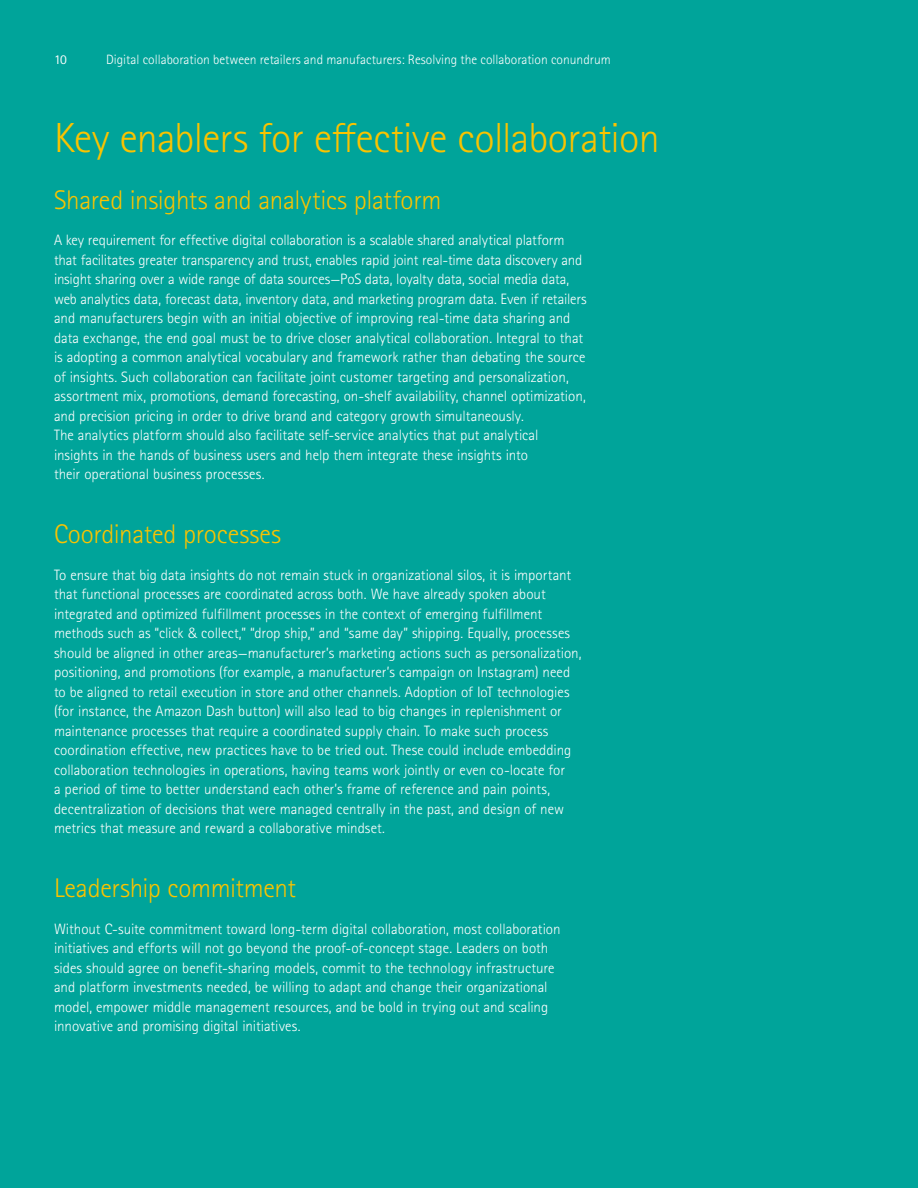
<style>
.page{position:relative;width:918px;height:1188px;background:#00a49a}
.page>*{position:absolute;margin:0;border:0;box-sizing:border-box;transform-origin:0 0}
.t1{font:300 42px "Rotis Sans Seriffor ACN";letter-spacing:-.015em;color:#fac300}
.t2{font:300 27px "Rotis Sans Seriffor ACN";letter-spacing:-.01em;color:#fac300}
.t3{font:300 15px/19.5px "Rotis Sans Seriffor ACN";color:#fff}
.t4{font:300 13.5px "Rotis Sans Seriffor ACN";color:#fff}
.t5{font:13.5px "Rotis Sans Seriffor ACN";color:#fff}
</style>
<div class="page">
<p class="t5" style="left:54px;top:52px;width:15px">10</p>
<p class="t4" style="left:106px;top:51px;width:506px">Digital collaboration between retailers and manufacturers: Resolving the collaboration conundrum</p>
<h1 class="t1" style="left:54px;top:114px;width:607px">Key enablers for effective collaboration</h1>
<h2 class="t2" style="left:54px;top:184px;width:389px">Shared insights and analytics platform</h2>
<p class="t3" style="left:54px;top:231px;width:534px">A key requirement for effective digital collaboration is a scalable shared analytical platform that facilitates greater transparency and trust, enables rapid joint real-time data discovery and insight sharing over a wide range of data sources—PoS data, loyalty data, social media data, web analytics data, forecast data, inventory data, and marketing program data. Even if retailers and manufacturers begin with an initial objective of improving real-time data sharing and data exchange, the end goal must be to drive closer analytical collaboration. Integral to that is adopting a common analytical vocabulary and framework rather than debating the source of insights. Such collaboration can facilitate joint customer targeting and personalization, assortment mix, promotions, demand forecasting, on-shelf availability, channel optimization, and precision pricing in order to drive brand and category growth simultaneously.<br>The analytics platform should also facilitate self-service analytics that put analytical<br>insights in the hands of business users and help them integrate these insights into<br>their operational business processes.</p>
<h2 class="t2" style="left:54px;top:519px;width:229px">Coordinated processes</h2>
<p class="t3" style="left:54px;top:565px;width:529px">To ensure that big data insights do not remain stuck in organizational silos, it is important that functional processes are coordinated across both. We have already spoken about integrated and optimized fulfillment processes in the context of emerging fulfillment methods such as “click &amp; collect,” “drop ship,” and “same day” shipping. Equally, processes should be aligned in other areas—manufacturer’s marketing actions such as personalization, positioning, and promotions (for example, a manufacturer’s campaign on Instagram) need to be aligned to retail execution in store and other channels. Adoption of IoT technologies (for instance, the Amazon Dash button) will also lead to big changes in replenishment or maintenance processes that require a coordinated supply chain. To make such process coordination effective, new practices have to be tried out. These could include embedding collaboration technologies in operations, having teams work jointly or even co-locate for<br>a period of time to better understand each other’s frame of reference and pain points, decentralization of decisions that were managed centrally in the past, and design of new metrics that measure and reward a collaborative mindset.</p>
<h2 class="t2" style="left:54px;top:873px;width:243px">Leadership commitment</h2>
<p class="t3" style="left:54px;top:919px;width:508px">Without C-suite commitment toward long-term digital collaboration, most collaboration initiatives and efforts will not go beyond the proof-of-concept stage. Leaders on both sides should agree on benefit-sharing models, commit to the technology infrastructure and platform investments needed, be willing to adapt and change their organizational model, empower middle management resources, and be bold in trying out and scaling innovative and promising digital initiatives.</p>
</div>
